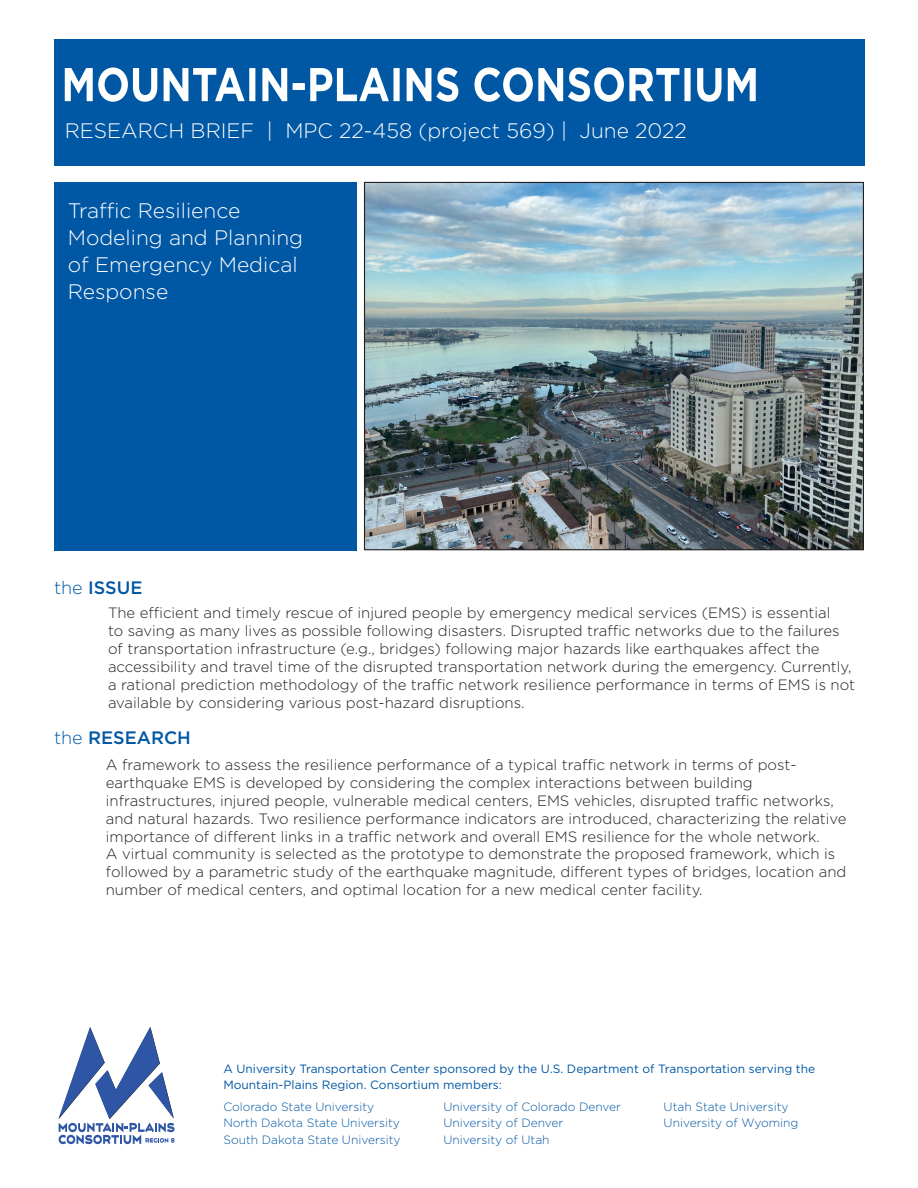
<style>
.page{position:relative;width:918px;height:1188px;background:#fff}
.page>*{position:absolute;margin:0;border:0;box-sizing:border-box;transform-origin:0 0}
.t1{font:300 21px/27px "Gotham";color:#fff}
.t2{font:300 20.85px "Gotham";color:#fff}
.t3{font:500 18px "Gotham";color:#0057a4}
.t4{font:300 15px/18px "Gotham";color:#231f20}
.t5{font:300 12px/16.5px "Gotham";color:#0057a4}
.t6{font:12px/16.5px "Gotham";color:#0057a4}
.s1{font-weight:300}
</style>
<div class="page">
<div style="left:54px;top:182px;width:303px;height:368px;background:#0057a4"></div>
<img style="left:366px;top:184px;width:496px;height:364px">
<div style="left:54px;top:39px;width:810px;height:127px;background:#0057a4"></div>
<svg style="left:65px;top:67px;width:691px;height:35px"></svg>
<svg style="left:58px;top:1027px;width:117px;height:117px"></svg>
<h2 class="t2" style="left:65px;top:117px;width:624px">RESEARCH BRIEF | MPC 22-458 (project 569) | June 2022</h2>
<h1 class="t1" style="left:68px;top:196px;width:237px">Traffic Resilience<br>Modeling and Planning of Emergency Medical<br>Response</h1>
<p class="t3" style="left:54px;top:576px;width:90px"><span class="s1">the</span> ISSUE</p>
<p class="t4" style="left:108px;top:603px;width:749px">The efficient and timely rescue of injured people by emergency medical services (EMS) is essential<br>to saving as many lives as possible following disasters. Disrupted traffic networks due to the failures of transportation infrastructure (e.g., bridges) following major hazards like earthquakes affect the accessibility and travel time of the disrupted transportation network during the emergency. Currently, a rational prediction methodology of the traffic network resilience performance in terms of EMS is not available by considering various post-hazard disruptions.</p>
<p class="t3" style="left:54px;top:725px;width:138px"><span class="s1">the</span> RESEARCH</p>
<p class="t4" style="left:106px;top:755px;width:742px">A framework to assess the resilience performance of a typical traffic network in terms of post&shy;earthquake EMS is developed by considering the complex interactions between building infrastructures, injured people, vulnerable medical centers, EMS vehicles, disrupted traffic networks, and natural hazards. Two resilience performance indicators are introduced, characterizing the relative importance of different links in a traffic network and overall EMS resilience for the whole network.<br>A virtual community is selected as the prototype to demonstrate the proposed framework, which is followed by a parametric study of the earthquake magnitude, different types of bridges, location and number of medical centers, and optimal location for a new medical center facility.</p>
<p class="t6" style="left:223px;top:1060px;width:593px">A University Transportation Center sponsored by the U.S. Department of Transportation serving the<br>Mountain-Plains Region. Consortium members:</p>
<p class="t5" style="left:223px;top:1098px;width:179px">Colorado State University<br>North Dakota State University<br>South Dakota State University</p>
<p class="t5" style="left:443px;top:1098px;width:179px">University of Colorado Denver<br>University of Denver<br>University of Utah</p>
<p class="t5" style="left:664px;top:1098px;width:136px">Utah State University<br>University of Wyoming</p>
</div>
